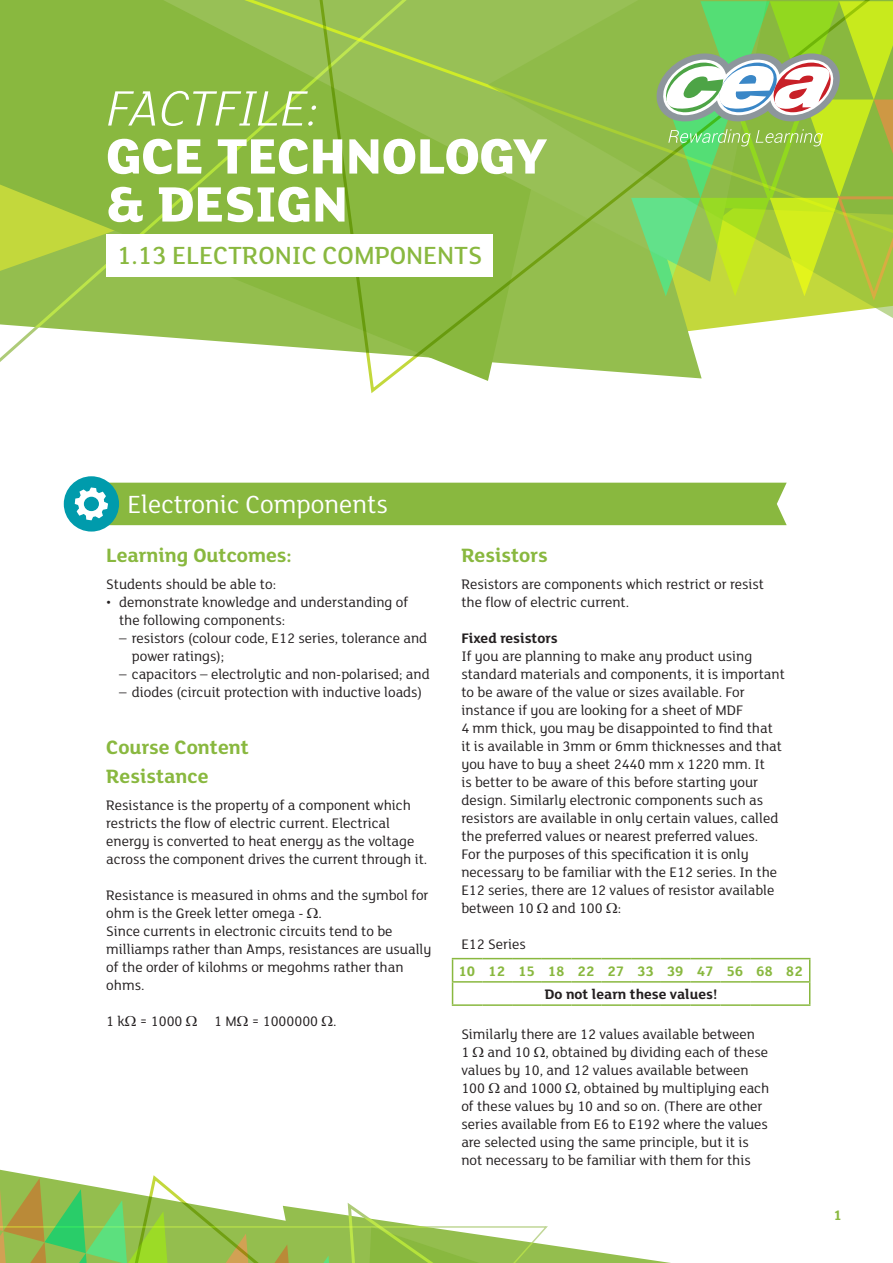
<style>
.page{position:relative;width:893px;height:1263px;background:#fff}
.page>*{position:absolute;margin:0;border:0;box-sizing:border-box;transform-origin:0 0}
.t1{font:800 54px/48px "FS Lola";color:#fff}
.t2{font:italic 300 54px "FS Lola";color:#fff}
.t3{font:500 27px "FS Lola";color:#89b83f}
.t4{font:27px "FS Lola";color:#fff}
.t5{font:700 21px "FS Lola";color:#89b83f}
.Body_Text{font:15px/18px "FS Lola";color:#231f20}
.Links_H1{font:700 15px "FS Lola";color:#89b83f}
.Links_H1-2{font:700 15px "FS Lola";color:#231f20}
.Body_Text_Bold{font:700 15px "FS Lola";color:#231f20}
</style>
<div class="page">
<svg style="left:0;top:1169px;width:671px;height:94px"></svg>
<svg style="left:0;top:0;width:313px;height:362px;background:#98c151"></svg>
<svg style="left:313px;top:0;width:580px;height:393px"></svg>
<div style="left:106px;top:234px;width:387px;height:42px;background:#fff"></div>
<svg style="left:631px;top:1px;width:262px;height:301px;background:#9fcb53"></svg>
<div style="left:64px;top:476px;width:55px;height:55px;background:#009bac;border-radius:50%"></div>
<div style="left:75px;top:483px;width:712px;height:42px;background:#89b83f"></div>
<hr style="left:452px;top:958px;width:30px;height:1px;background:#89b83f">
<hr style="left:482px;top:958px;width:30px;height:1px;background:#89b83f">
<hr style="left:512px;top:958px;width:30px;height:1px;background:#89b83f">
<hr style="left:542px;top:958px;width:30px;height:1px;background:#89b83f">
<svg style="left:572px;top:958px;width:29px;height:1px"></svg>
<hr style="left:601px;top:958px;width:30px;height:1px;background:#89b83f">
<hr style="left:631px;top:958px;width:30px;height:1px;background:#89b83f">
<hr style="left:661px;top:958px;width:30px;height:1px;background:#89b83f">
<svg style="left:691px;top:958px;width:29px;height:1px"></svg>
<hr style="left:720px;top:958px;width:30px;height:1px;background:#89b83f">
<hr style="left:750px;top:958px;width:30px;height:1px;background:#89b83f">
<hr style="left:780px;top:958px;width:30px;height:1px;background:#89b83f">
<hr style="left:452px;top:981px;width:30px;height:2px;background:#89b83f">
<svg style="left:452px;top:959px;width:1px;height:45px"></svg>
<hr style="left:482px;top:981px;width:30px;height:2px;background:#89b83f">
<hr style="left:512px;top:981px;width:30px;height:2px;background:#89b83f">
<hr style="left:542px;top:981px;width:30px;height:2px;background:#89b83f">
<hr style="left:572px;top:981px;width:29px;height:2px;background:#89b83f">
<hr style="left:601px;top:981px;width:30px;height:2px;background:#89b83f">
<hr style="left:631px;top:981px;width:30px;height:2px;background:#89b83f">
<hr style="left:661px;top:981px;width:30px;height:2px;background:#89b83f">
<hr style="left:691px;top:981px;width:29px;height:2px;background:#89b83f">
<hr style="left:720px;top:981px;width:30px;height:2px;background:#89b83f">
<hr style="left:750px;top:981px;width:30px;height:2px;background:#89b83f">
<hr style="left:780px;top:981px;width:30px;height:2px;background:#89b83f">
<svg style="left:809px;top:959px;width:1px;height:45px"></svg>
<hr style="left:452px;top:1004px;width:30px;height:2px;background:#89b83f">
<hr style="left:482px;top:1004px;width:30px;height:2px;background:#89b83f">
<hr style="left:512px;top:1004px;width:30px;height:2px;background:#89b83f">
<hr style="left:542px;top:1004px;width:30px;height:2px;background:#89b83f">
<hr style="left:572px;top:1004px;width:29px;height:2px;background:#89b83f">
<hr style="left:601px;top:1004px;width:30px;height:2px;background:#89b83f">
<hr style="left:631px;top:1004px;width:30px;height:2px;background:#89b83f">
<hr style="left:661px;top:1004px;width:30px;height:2px;background:#89b83f">
<hr style="left:691px;top:1004px;width:29px;height:2px;background:#89b83f">
<hr style="left:720px;top:1004px;width:30px;height:2px;background:#89b83f">
<hr style="left:750px;top:1004px;width:30px;height:2px;background:#89b83f">
<hr style="left:780px;top:1004px;width:30px;height:2px;background:#89b83f">
<h1 class="t2" style="left:106px;top:73px;width:214px">FACTFILE:</h1>
<h1 class="t1" style="left:106px;top:129px;width:443px">GCE TECHNOLOGY &amp; DESIGN</h1>
<h2 class="t3" style="left:117px;top:238px;width:367px">1.13 ELECTRONIC COMPONENTS</h2>
<h1 class="t4" style="left:128px;top:486px;width:262px">Electronic Components</h1>
<h2 class="t5" style="left:106px;top:541px;width:187px">Learning Outcomes:</h2>
<p class="Body_Text" style="left:106px;top:574px;width:171px">Students should be able to:</p>
<p class="Body_Text" style="left:119px;top:592px;width:291px;text-indent:-13px">• demonstrate knowledge and understanding of the following components:</p>
<p class="Body_Text" style="left:132px;top:628px;width:297px;text-indent:-13px">– resistors (colour code, E12 series, tolerance and power ratings);</p>
<p class="Body_Text" style="left:119px;top:664px;width:312px">– capacitors – electrolytic and non-polarised; and</p>
<p class="Body_Text" style="left:119px;top:682px;width:304px">– diodes (circuit protection with inductive loads)</p>
<h2 class="t5" style="left:106px;top:732px;width:144px">Course Content</h2>
<h2 class="t5" style="left:106px;top:762px;width:104px">Resistance</h2>
<p class="Body_Text" style="left:106px;top:795px;width:323px">Resistance is the property of a component which restricts the flow of electric current. Electrical energy is converted to heat energy as the voltage across the component drives the current through it.</p>
<p class="Body_Text" style="left:106px;top:885px;width:324px">Resistance is measured in ohms and the symbol for ohm is the Greek letter omega - .</p>
<p class="Body_Text" style="left:106px;top:921px;width:327px">Since currents in electronic circuits tend to be milliamps rather than Amps, resistances are usually of the order of kilohms or megohms rather than ohms.</p>
<p class="Body_Text" style="left:106px;top:1011px;width:78px">1 k = 1000</p>
<p class="Body_Text" style="left:214px;top:1011px;width:124px">1 M = 1000000 .</p>
<h2 class="t5" style="left:461px;top:541px;width:88px">Resistors</h2>
<p class="Body_Text" style="left:461px;top:574px;width:304px">Resistors are components which restrict or resist the flow of electric current.</p>
<p class="Body_Text_Bold" style="left:461px;top:627px;width:98px">Fixed resistors</p>
<p class="Body_Text" style="left:461px;top:646px;width:325px">If you are planning to make any product using standard materials and components, it is important to be aware of the value or sizes available. For instance if you are looking for a sheet of MDF</p>
<p class="Body_Text" style="left:461px;top:718px;width:322px">4 mm thick, you may be disappointed to find that it is available in 3mm or 6mm thicknesses and that you have to buy a sheet 2440 mm x 1220 mm. It<br>is better to be aware of this before starting your design. Similarly electronic components such as resistors are available in only certain values, called the preferred values or nearest preferred values.<br>For the purposes of this specification it is only necessary to be familiar with the E12 series. In the E12 series, there are 12 values of resistor available between 10 and 100 :</p>
<p class="Body_Text" style="left:461px;top:934px;width:66px">E12 Series</p>
<p class="Links_H1" style="left:459px;top:961px;width:18px">10</p>
<p class="Links_H1" style="left:488px;top:961px;width:18px">12</p>
<p class="Links_H1" style="left:518px;top:961px;width:18px">15</p>
<p class="Links_H1" style="left:548px;top:961px;width:18px">18</p>
<p class="Links_H1" style="left:578px;top:961px;width:18px">22</p>
<p class="Links_H1" style="left:607px;top:961px;width:18px">27</p>
<p class="Links_H1" style="left:637px;top:961px;width:18px">33</p>
<p class="Links_H1" style="left:667px;top:961px;width:18px">39</p>
<p class="Links_H1" style="left:697px;top:961px;width:18px">47</p>
<p class="Links_H1" style="left:726px;top:961px;width:18px">56</p>
<p class="Links_H1" style="left:756px;top:961px;width:18px">68</p>
<p class="Links_H1" style="left:786px;top:961px;width:18px">82</p>
<p class="Links_H1-2" style="left:545px;top:984px;width:174px">Do not learn these values!</p>
<p class="Body_Text" style="left:461px;top:1024px;width:295px">Similarly there are 12 values available between</p>
<p class="Body_Text" style="left:461px;top:1042px;width:309px">1 and 10 , obtained by dividing each of these values by 10, and 12 values available between 100 and 1000 , obtained by multiplying each of these values by 10 and so on. (There are other series available from E6 to E192 where the values are selected using the same principle, but it is not necessary to be familiar with them for this</p>
<p class="Links_H1" style="left:834px;top:1205px;width:10px">1</p>
</div>
